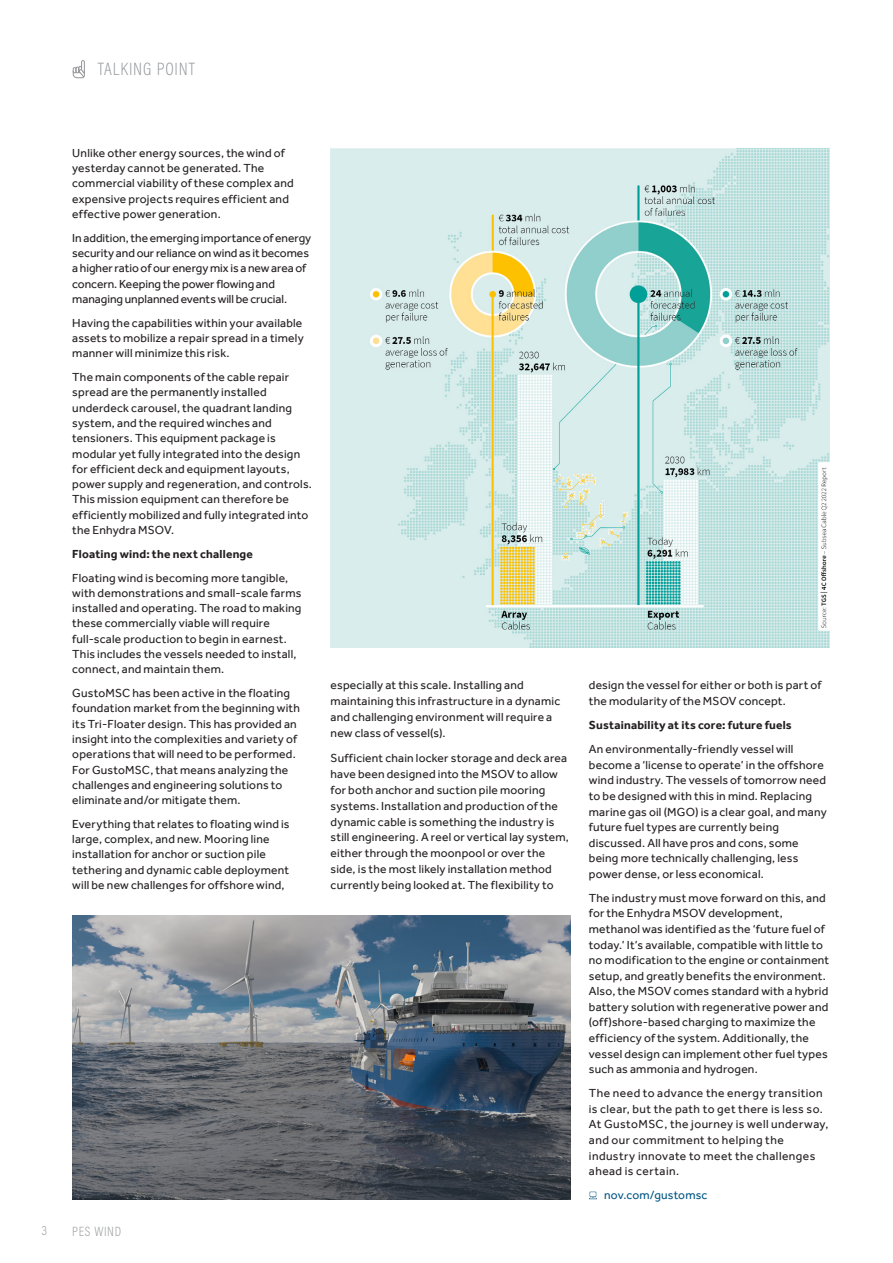
<style>
.page{position:relative;width:893px;height:1263px;background:#fff}
.page>*{position:absolute;margin:0;border:0;box-sizing:border-box;transform-origin:0 0}
.Page_head_2015{font:200 18px "Acumin Pro Cond";letter-spacing:.05em;color:#939598}
.t1{font:200 13.5px "Acumin Pro Cond";letter-spacing:.05em;color:#939598}
.Body_Copy_2015{font:12px/15.3px "Effra";letter-spacing:.015em;color:#231f20}
.Body_Copy_2015-2{font:12px/15.3px "Effra";letter-spacing:-.005em;color:#231f20}
.Body_Copy_2015-3{font:12px/15.6px "Effra";letter-spacing:.04em;color:#231f20}
.Body_Copy_2015-4{font:700 12px "Effra";letter-spacing:.015em;color:#231f20}
.Body_Copy_2015-5{font:12px "Effra";letter-spacing:.01em;color:#035684}
</style>
<div class="page">
<svg style="left:73px;top:60px;width:12px;height:18px"></svg>
<svg style="left:589px;top:1192px;width:8px;height:7px"></svg>
<img style="left:331px;top:149px;width:498px;height:498px">
<img style="left:72px;top:915px;width:499px;height:284px">
<p class="Page_head_2015" style="left:98px;top:58px;width:99px">TALKING POINT</p>
<p class="Body_Copy_2015" style="left:72px;top:145px;width:223px">Unlike other energy sources, the wind of yesterday cannot be generated. The commercial viability of these complex and expensive projects requires efficient and effective power generation.</p>
<p class="Body_Copy_2015-2" style="left:72px;top:230px;width:241px">In addition, the emerging importance of energy security and our reliance on wind as it becomes a higher ratio of our energy mix is a new area of concern. Keeping the power flowing and managing unplanned events will be crucial.</p>
<p class="Body_Copy_2015" style="left:72px;top:315px;width:233px;text-align:justify">Having the capabilities within your available assets to mobilize a repair spread in a timely manner will minimize this risk.</p>
<p class="Body_Copy_2015" style="left:72px;top:369px;width:241px">The main components of the cable repair spread are the permanently installed underdeck carousel, the quadrant landing system, and the required winches and tensioners. This equipment package is modular yet fully integrated into the design for efficient deck and equipment layouts, power supply and regeneration, and controls.<br>This mission equipment can therefore be efficiently mobilized and fully integrated into the Enhydra MSOV.</p>
<p class="Body_Copy_2015-4" style="left:72px;top:547px;width:182px">Floating wind: the next challenge</p>
<p class="Body_Copy_2015" style="left:72px;top:570px;width:231px">Floating wind is becoming more tangible, with demonstrations and small-scale farms installed and operating. The road to making these commercially viable will require full-scale production to begin in earnest.<br>This includes the vessels needed to install, connect, and maintain them.</p>
<p class="Body_Copy_2015" style="left:72px;top:685px;width:229px">GustoMSC has been active in the floating foundation market from the beginning with its Tri-Floater design. This has provided an insight into the complexities and variety of operations that will need to be performed.<br>For GustoMSC, that means analyzing the challenges and engineering solutions to eliminate and/or mitigate them.</p>
<p class="Body_Copy_2015" style="left:72px;top:816px;width:219px">Everything that relates to floating wind is large, complex, and new. Mooring line installation for anchor or suction pile tethering and dynamic cable deployment will be new challenges for offshore wind,</p>
<p class="Body_Copy_2015" style="left:331px;top:677px;width:231px;line-height:15.9px">especially at this scale. Installing and maintaining this infrastructure in a dynamic and challenging environment will require a new class of vessel(s).</p>
<p class="Body_Copy_2015" style="left:331px;top:750px;width:240px;line-height:15.9px">Sufficient chain locker storage and deck area have been designed into the MSOV to allow for both anchor and suction pile mooring systems. Installation and production of the dynamic cable is something the industry is still engineering. A reel or vertical lay system, either through the moonpool or over the side, is the most likely installation method currently being looked at. The flexibility to</p>
<p class="t1" style="left:42px;top:1222px;width:7px">3</p>
<p class="t1" style="left:72px;top:1223px;width:50px">PES WIND</p>
<p class="Body_Copy_2015" style="left:589px;top:677px;width:234px">design the vessel for either or both is part of the modularity of the MSOV concept.</p>
<p class="Body_Copy_2015-4" style="left:589px;top:718px;width:204px">Sustainability at its core: future fuels</p>
<p class="Body_Copy_2015" style="left:589px;top:741px;width:239px">An environmentally-friendly vessel will become a ‘license to operate’ in the offshore wind industry. The vessels of tomorrow need to be designed with this in mind. Replacing marine gas oil (MGO) is a clear goal, and many future fuel types are currently being discussed. All have pros and cons, some being more technically challenging, less power dense, or less economical.</p>
<p class="Body_Copy_2015" style="left:589px;top:890px;width:242px">The industry must move forward on this, and for the Enhydra MSOV development, methanol was identified as the ‘future fuel of today.’ It’s available, compatible with little to no modification to the engine or containment setup, and greatly benefits the environment.<br>Also, the MSOV comes standard with a hybrid battery solution with regenerative power and (off)shore-based charging to maximize the efficiency of the system. Additionally, the vessel design can implement other fuel types such as ammonia and hydrogen.</p>
<p class="Body_Copy_2015-3" style="left:589px;top:1085px;width:241px">The need to advance the energy transition is clear, but the path to get there is less so.<br>At GustoMSC, the journey is well underway, and our commitment to helping the industry innovate to meet the challenges ahead is certain.</p>
<p class="Body_Copy_2015-5" style="left:604px;top:1188px;width:105px">nov.com/gustomsc</p>
</div>
